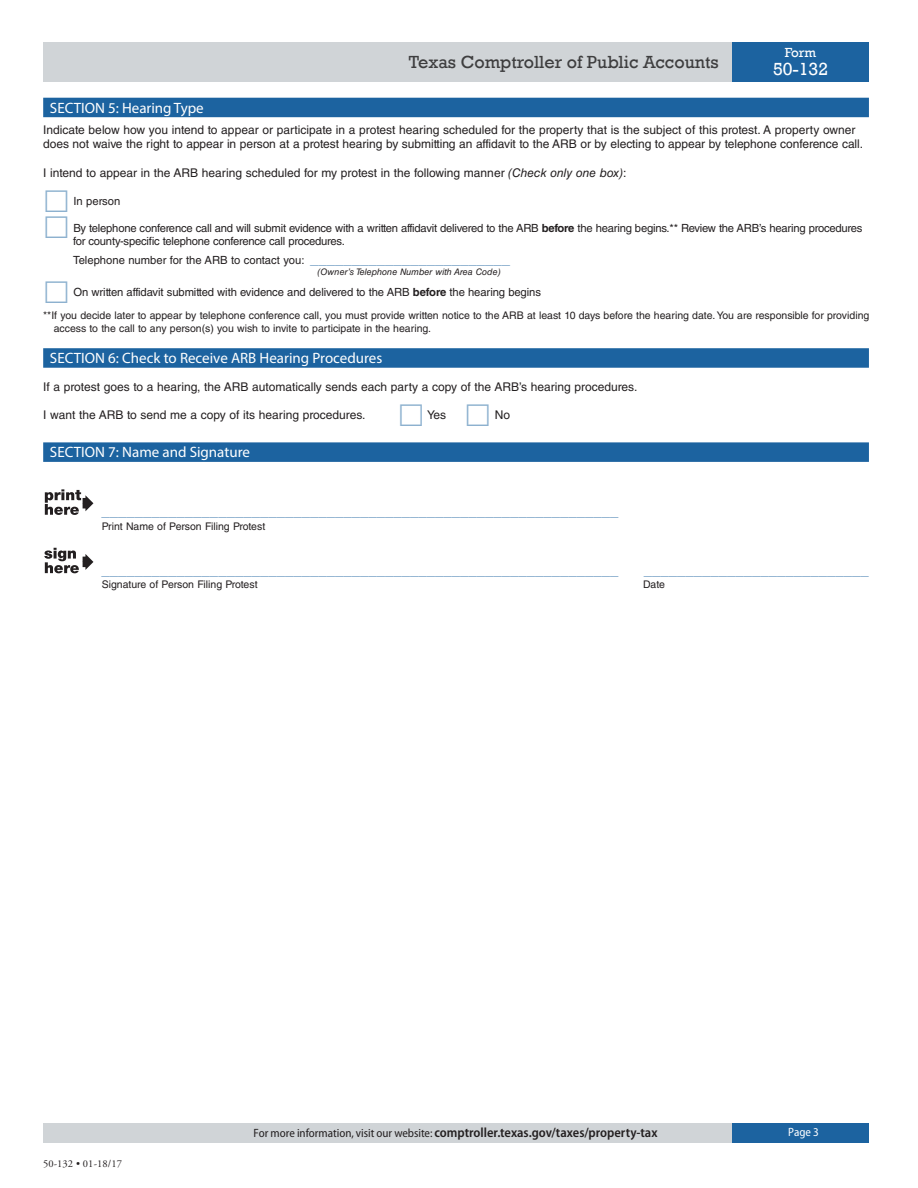
<style>
.page{position:relative;width:918px;height:1188px;background:#fff}
.page>*{position:absolute;margin:0;border:0;box-sizing:border-box;transform-origin:0 0}
.t1{font:18px "Rockwell";color:#3e3e3f}
.t2{font:18px "Rockwell";color:#fff}
.t3{font:15px "Helvetica LT Std";color:#77a2c6}
.t4{font:15px "Myriad Pro";color:#fff}
.t5{font:600 semi-condensed 13.5px "Myriad Pro";color:#231f20}
.t6{font:13.5px "Rockwell";color:#fff}
.t7{font:12px/14.4px "Helvetica LT Std";color:#231f20}
.t8{font:semi-condensed 12px "Myriad Pro";color:#231f20}
.t9{font:semi-condensed 12px "Myriad Pro";color:#fff}
.t10{font:11.25px/13.5px "Helvetica LT Std";letter-spacing:-.02em;color:#231f20}
.t11{font:11.25px "Helvetica LT Std";color:#231f20}
.t12{font:10.5px/12.6px "Helvetica LT Std";color:#231f20}
.t13{font:10.5px "Adobe Garamond Pro";letter-spacing:.01em;color:#231f20}
.t14{font:italic 9px "Helvetica LT Std";color:#231f20}
.s1{font-style:italic}
.s2{font-weight:700}
.s3{font-size:15px;color:#77a2c6}
</style>
<div class="page">
<div style="left:43px;top:42px;width:689px;height:39px;background:#d0d4d7"></div>
<div style="left:732px;top:42px;width:137px;height:39px;background:#1c63a0"></div>
<div style="left:43px;top:1123px;width:689px;height:19px;background:#d0d4d7"></div>
<div style="left:732px;top:1123px;width:137px;height:19px;background:#1c63a0"></div>
<div style="left:43px;top:98px;width:826px;height:19px;background:#1c63a0"></div>
<div style="left:43px;top:348px;width:826px;height:20px;background:#1c63a0"></div>
<div style="left:43px;top:442px;width:826px;height:20px;background:#1c63a0"></div>
<svg style="left:45px;top:489px;width:48px;height:26px"></svg>
<hr style="left:83px;top:557px;width:4px;height:10px;background:#231f20">
<svg style="left:85px;top:554px;width:8px;height:16px"></svg>
<svg style="left:44px;top:548px;width:35px;height:25px"></svg>
<h1 class="t1" style="left:409px;top:51px;width:311px">Texas Comptroller of Public Accounts</h1>
<p class="t6" style="left:785px;top:45px;width:33px">Form</p>
<h1 class="t2" style="left:773px;top:59px;width:57px">50-132</h1>
<h2 class="t4" style="left:50px;top:98px;width:155px">SECTION 5: Hearing Type</h2>
<p class="t7" style="left:43px;top:122px;width:821px">Indicate below how you intend to appear or participate in a protest hearing scheduled for the property that is the subject of this protest. A property owner does not waive the right to appear in person at a protest hearing by submitting an affidavit to the ARB or by electing to appear by telephone conference call.</p>
<p class="t7" style="left:43px;top:166px;width:585px">I intend to appear in the ARB hearing scheduled for my protest in the following manner <span class="s1">(Check only one box)</span>:</p>
<p class="t11" style="left:73px;top:195px;width:48px">In person</p>
<p class="t10" style="left:73px;top:221px;width:791px">By telephone conference call and will submit evidence with a written affidavit delivered to the ARB <span class="s2">before</span> the hearing begins.** Review the ARB’s hearing procedures for county-specific telephone conference call procedures.</p>
<p class="t11" style="left:73px;top:254px;width:439px">Telephone number for the ARB to contact you: <span class="s3">________________________</span></p>
<p class="t10" style="left:73px;top:286px;width:469px">On written affidavit submitted with evidence and delivered to the ARB <span class="s2">before</span> the hearing begins</p>
<p class="t12" style="left:54px;top:309px;width:817px;text-indent:-10px">**If you decide later to appear by telephone conference call, you must provide written notice to the ARB at least 10 days before the hearing date. You are responsible for providing access to the call to any person(s) you wish to invite to participate in the hearing.</p>
<h2 class="t4" style="left:50px;top:349px;width:334px">SECTION 6: Check to Receive ARB Hearing Procedures</h2>
<p class="t7" style="left:43px;top:380px;width:596px">If a protest goes to a hearing, the ARB automatically sends each party a copy of the ARB’s hearing procedures.</p>
<p class="t7" style="left:43px;top:408px;width:324px">I want the ARB to send me a copy of its hearing procedures.</p>
<p class="t7" style="left:427px;top:408px;width:20px">Yes</p>
<p class="t7" style="left:495px;top:408px;width:17px">No</p>
<h2 class="t4" style="left:50px;top:443px;width:201px">SECTION 7: Name and Signature</h2>
<p class="t14" style="left:318px;top:267px;width:185px">(Owner’s Telephone Number with Area Code)</p>
<p class="t3" style="left:102px;top:502px;width:519px">______________________________________________________________</p>
<p class="t12" style="left:102px;top:520px;width:165px">Print Name of Person Filing Protest</p>
<p class="t3" style="left:102px;top:561px;width:519px">______________________________________________________________</p>
<p class="t12" style="left:102px;top:578px;width:157px">Signature of Person Filing Protest</p>
<p class="t12" style="left:643px;top:578px;width:23px">Date</p>
<p class="t3" style="left:644px;top:561px;width:227px">___________________________</p>
<p class="t13" style="left:43px;top:1158px;width:80px">50-132 • 01-18/17</p>
<p class="t8" style="left:254px;top:1126px;width:180px">For more information, visit our website:</p>
<p class="t5" style="left:435px;top:1125px;width:224px">comptroller.texas.gov/taxes/property-tax</p>
<p class="t9" style="left:788px;top:1126px;width:32px">Page 3</p>
</div>
